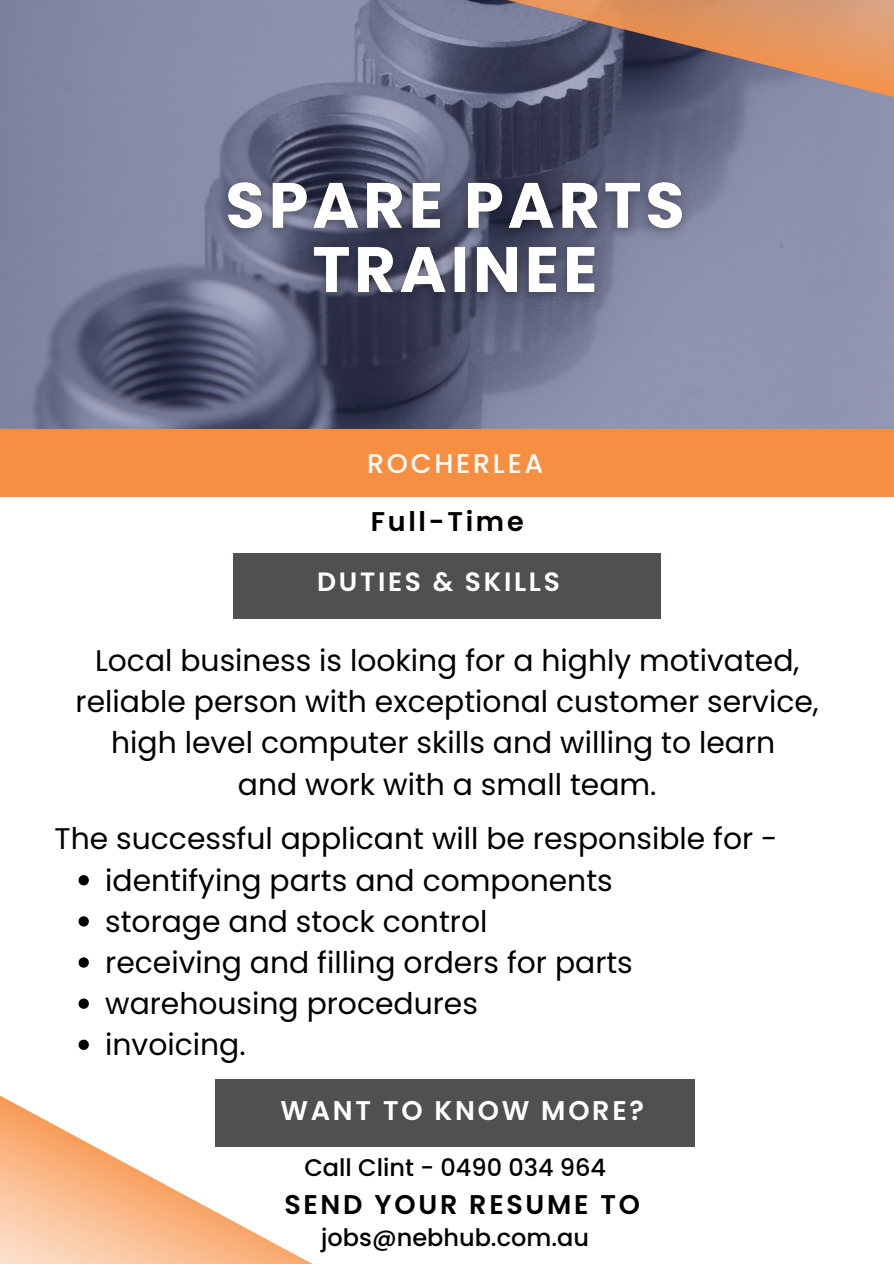
<style>
.page{position:relative;width:894px;height:1264px;background:#fff}
.page>*{position:absolute;margin:0;border:0;box-sizing:border-box;transform-origin:0 0}
.t1{font:29.85px/41.1px "Poppins";color:#000;text-align:center}
.t2{font:600 27px "Poppins";letter-spacing:.1em;color:#000}
.t3{font:600 27px "Poppins";letter-spacing:.1em;color:#fff}
.t4{font:500 27px "Poppins";letter-spacing:.1em;color:#fff}
.t5{font:600 26.55px "Poppins";letter-spacing:.1em;color:#fff}
.t6{font:500 24px "Poppins";color:#000}
</style>
<div class="page">
<img style="left:0;top:0;width:893px;height:428px">
<svg style="left:284px;top:0;width:609px;height:114px;background:#88767c"></svg>
<div style="left:0;top:429px;width:893px;height:67px;background:#f78f42"></div>
<div style="left:215px;top:1079px;width:480px;height:68px;background:#524f50"></div>
<svg style="left:0;top:1004px;width:311px;height:259px"></svg>
<svg style="left:79px;top:875px;width:10px;height:10px"></svg>
<svg style="left:79px;top:916px;width:10px;height:10px"></svg>
<svg style="left:79px;top:957px;width:10px;height:10px"></svg>
<svg style="left:79px;top:998px;width:10px;height:10px"></svg>
<svg style="left:79px;top:1039px;width:10px;height:10px"></svg>
<div style="left:233px;top:553px;width:428px;height:66px;background:#524f50"></div>
<img style="left:209px;top:146px;width:494px;height:188px">
<p class="t4" style="left:367px;top:444px;width:178px">ROCHERLEA</p>
<p class="t2" style="left:370px;top:503px;width:154px">Full-Time</p>
<p class="t5" style="left:317px;top:563px;width:244px">DUTIES &amp; SKILLS</p>
<p class="t1" style="left:76px;top:640px;width:744px">Local business is looking for a highly motivated, reliable person with exceptional customer service, high level computer skills and willing to learn</p>
<p class="t1" style="left:238px;top:763px;width:420px">and work with a small team.</p>
<p class="t1" style="left:55px;top:818px;width:724px">The successful applicant will be responsible for -</p>
<p class="t1" style="left:105px;top:859px;width:509px">identifying parts and components</p>
<p class="t1" style="left:105px;top:900px;width:383px">storage and stock control</p>
<p class="t1" style="left:105px;top:941px;width:529px">receiving and filling orders for parts</p>
<p class="t1" style="left:105px;top:982px;width:374px">warehousing procedures</p>
<p class="t1" style="left:105px;top:1024px;width:142px">invoicing.</p>
<p class="t3" style="left:280px;top:1091px;width:365px">WANT TO KNOW MORE?</p>
<p class="t6" style="left:304px;top:1150px;width:303px">Call Clint - 0490 034 964</p>
<p class="t2" style="left:284px;top:1185px;width:357px">SEND YOUR RESUME TO</p>
<p class="t6" style="left:321px;top:1220px;width:269px">jobs@nebhub.com.au</p>
</div>
